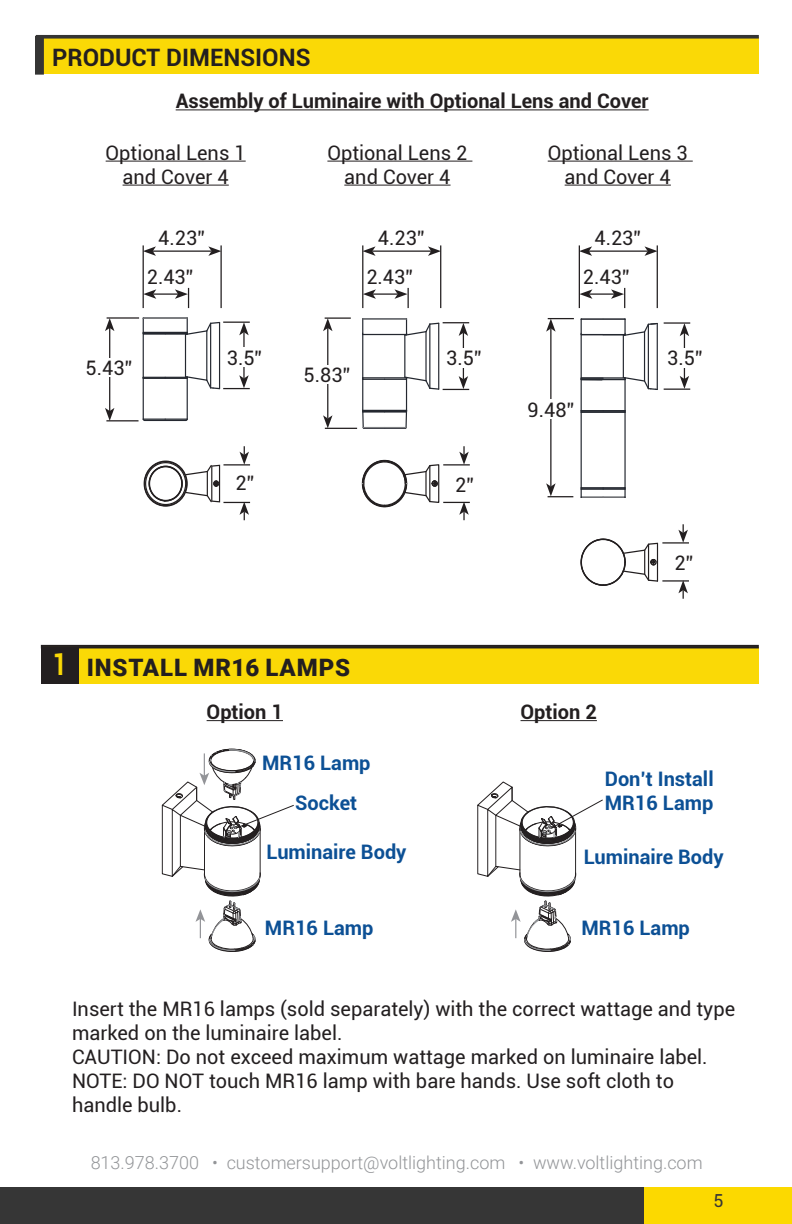
<style>
.page{position:relative;width:792px;height:1224px;background:#fff}
.page>*{position:absolute;margin:0;border:0;box-sizing:border-box;transform-origin:0 0}
.spec_numbers{font:700 30px "Roboto";color:#fad906;scale:.84 1}
.Safety_Heading{font:700 24px "Roboto";color:#231f20}
.t1{font:900 24px "Roboto";letter-spacing:.035em;color:#231f20}
.t2{font:20px/24px "Roboto";color:#231f20;text-align:center}
.t3{font:700 20px/24px "Roboto";color:#0c5095}
.t4{font:700 20px "Roboto";color:#231f20}
.copyright{font:300 18px "Roboto";color:#939598}
.t5{font:18px "Roboto";color:#363636}
</style>
<div class="page">
<div style="left:1px;top:1188px;width:644px;height:36px;background:#363636"></div>
<div style="left:645px;top:1188px;width:147px;height:36px;background:#fcd900"></div>
<div style="left:39px;top:37px;width:720px;height:37px;background:#fad906"></div>
<div style="left:35px;top:36px;width:9px;height:39px;background:#353534;border:2px solid #353534"></div>
<div style="left:36px;top:35px;width:723px;height:4px;border:2px solid #353534"></div>
<hr style="left:176px;top:109px;width:473px;height:1px;background:#231f20">
<svg style="left:580px;top:538px;width:79px;height:48px"></svg>
<hr style="left:143px;top:378px;width:1px;height:41px;background:#242830">
<hr style="left:187px;top:378px;width:1px;height:41px;background:#242830">
<hr style="left:143px;top:334px;width:1px;height:43px;background:#242830">
<svg style="left:142px;top:418px;width:46px;height:4px"></svg>
<hr style="left:145px;top:420px;width:41px;height:1px;background:#242830">
<hr style="left:206px;top:331px;width:1px;height:49px;background:#242830">
<hr style="left:210px;top:323px;width:1px;height:65px;background:#242830">
<hr style="left:185px;top:334px;width:1px;height:43px;background:#242830">
<hr style="left:219px;top:323px;width:1px;height:66px;background:#242830">
<hr style="left:362px;top:335px;width:1px;height:43px;background:#242830">
<hr style="left:406px;top:379px;width:1px;height:31px;background:#242830">
<hr style="left:362px;top:379px;width:1px;height:31px;background:#242830">
<svg style="left:362px;top:318px;width:3px;height:18px"></svg>
<hr style="left:363px;top:334px;width:44px;height:1px;background:#242830">
<hr style="left:425px;top:332px;width:2px;height:49px;background:#242830">
<hr style="left:429px;top:324px;width:1px;height:64px;background:#242830">
<hr style="left:404px;top:335px;width:1px;height:42px;background:#242830">
<hr style="left:438px;top:323px;width:1px;height:66px;background:#242830">
<hr style="left:363px;top:318px;width:44px;height:2px;background:#7f8083">
<svg style="left:362px;top:409px;width:46px;height:20px"></svg>
<hr style="left:644px;top:332px;width:1px;height:49px;background:#242830">
<hr style="left:648px;top:324px;width:1px;height:65px;background:#242830">
<hr style="left:623px;top:335px;width:1px;height:42px;background:#242830">
<hr style="left:657px;top:324px;width:1px;height:65px;background:#242830">
<hr style="left:581px;top:380px;width:1px;height:31px;background:#242830">
<hr style="left:624px;top:380px;width:2px;height:31px;background:#242830">
<hr style="left:581px;top:335px;width:1px;height:43px;background:#242830">
<hr style="left:624px;top:412px;width:2px;height:76px;background:#242830">
<hr style="left:581px;top:412px;width:1px;height:76px;background:#242830">
<svg style="left:580px;top:487px;width:46px;height:11px"></svg>
<svg style="left:580px;top:409px;width:46px;height:4px"></svg>
<hr style="left:581px;top:410px;width:44px;height:1px;background:#242830">
<svg style="left:580px;top:318px;width:78px;height:19px"></svg>
<hr style="left:207px;top:720px;width:76px;height:1px;background:#231f20">
<hr style="left:521px;top:720px;width:76px;height:1px;background:#231f20">
<hr style="left:106px;top:161px;width:140px;height:1px;background:#231f20">
<hr style="left:123px;top:185px;width:106px;height:1px;background:#231f20">
<hr style="left:327px;top:161px;width:145px;height:1px;background:#231f20">
<hr style="left:344px;top:185px;width:107px;height:1px;background:#231f20">
<hr style="left:548px;top:161px;width:145px;height:1px;background:#231f20">
<hr style="left:565px;top:185px;width:106px;height:1px;background:#231f20">
<hr style="left:243px;top:332px;width:2px;height:46px;background:#231f20">
<hr style="left:463px;top:333px;width:1px;height:46px;background:#231f20">
<hr style="left:684px;top:333px;width:1px;height:46px;background:#231f20">
<svg style="left:680px;top:324px;width:9px;height:12px"></svg>
<svg style="left:678px;top:582px;width:10px;height:17px"></svg>
<svg style="left:678px;top:524px;width:10px;height:18px"></svg>
<hr style="left:109px;top:328px;width:1px;height:83px;background:#231f20">
<svg style="left:105px;top:408px;width:9px;height:12px"></svg>
<svg style="left:105px;top:318px;width:9px;height:13px"></svg>
<hr style="left:327px;top:328px;width:1px;height:90px;background:#231f20">
<svg style="left:323px;top:415px;width:10px;height:13px"></svg>
<svg style="left:323px;top:318px;width:10px;height:13px"></svg>
<hr style="left:550px;top:329px;width:2px;height:157px;background:#231f20">
<hr style="left:589px;top:251px;width:59px;height:1px;background:#231f20">
<svg style="left:580px;top:246px;width:12px;height:10px"></svg>
<svg style="left:645px;top:246px;width:12px;height:10px"></svg>
<hr style="left:372px;top:251px;width:59px;height:1px;background:#231f20">
<svg style="left:363px;top:246px;width:13px;height:10px"></svg>
<svg style="left:428px;top:246px;width:12px;height:10px"></svg>
<hr style="left:153px;top:251px;width:59px;height:1px;background:#231f20">
<svg style="left:144px;top:246px;width:12px;height:10px"></svg>
<svg style="left:208px;top:246px;width:12px;height:10px"></svg>
<hr style="left:589px;top:293px;width:25px;height:2px;background:#231f20">
<svg style="left:580px;top:289px;width:12px;height:10px"></svg>
<hr style="left:373px;top:293px;width:25px;height:2px;background:#231f20">
<svg style="left:363px;top:289px;width:13px;height:10px"></svg>
<hr style="left:153px;top:293px;width:25px;height:2px;background:#231f20">
<svg style="left:144px;top:289px;width:12px;height:10px"></svg>
<hr style="left:657px;top:245px;width:1px;height:63px;background:#231f20">
<hr style="left:440px;top:245px;width:1px;height:63px;background:#231f20">
<hr style="left:220px;top:245px;width:2px;height:63px;background:#231f20">
<hr style="left:579px;top:245px;width:1px;height:63px;background:#231f20">
<hr style="left:362px;top:245px;width:1px;height:63px;background:#231f20">
<hr style="left:143px;top:245px;width:1px;height:63px;background:#231f20">
<svg style="left:611px;top:288px;width:14px;height:20px"></svg>
<svg style="left:394px;top:288px;width:15px;height:20px"></svg>
<svg style="left:175px;top:288px;width:14px;height:20px"></svg>
<hr style="left:106px;top:420px;width:33px;height:1px;background:#231f20">
<hr style="left:325px;top:428px;width:32px;height:1px;background:#231f20">
<svg style="left:546px;top:483px;width:27px;height:14px"></svg>
<svg style="left:142px;top:317px;width:108px;height:19px"></svg>
<svg style="left:403px;top:318px;width:66px;height:19px"></svg>
<hr style="left:664px;top:322px;width:26px;height:2px;background:#231f20">
<hr style="left:662px;top:542px;width:27px;height:2px;background:#231f20">
<svg style="left:142px;top:375px;width:108px;height:15px"></svg>
<svg style="left:362px;top:376px;width:107px;height:14px"></svg>
<svg style="left:580px;top:376px;width:110px;height:15px"></svg>
<svg style="left:144px;top:446px;width:106px;height:74px"></svg>
<svg style="left:361px;top:446px;width:109px;height:74px"></svg>
<hr style="left:662px;top:580px;width:27px;height:2px;background:#231f20">
<hr style="left:107px;top:317px;width:32px;height:2px;background:#231f20">
<hr style="left:325px;top:317px;width:26px;height:2px;background:#231f20">
<svg style="left:546px;top:318px;width:28px;height:14px"></svg>
<div style="left:224px;top:347px;width:41px;height:20px;background:#fff"></div>
<div style="left:443px;top:348px;width:41px;height:20px;background:#fff"></div>
<div style="left:664px;top:348px;width:42px;height:20px;background:#fff"></div>
<div style="left:224px;top:473px;width:41px;height:20px;background:#fff"></div>
<div style="left:444px;top:474px;width:41px;height:20px;background:#fff"></div>
<div style="left:80px;top:358px;width:58px;height:19px;background:#fff"></div>
<div style="left:303px;top:366px;width:48px;height:18px;background:#fff"></div>
<div style="left:527px;top:399px;width:48px;height:20px;background:#fff"></div>
<div style="left:48px;top:647px;width:711px;height:37px;background:#fad906"></div>
<div style="left:41px;top:647px;width:37px;height:37px;background:#231f20"></div>
<div style="left:41px;top:645px;width:718px;height:3px;border:2px solid #231f20"></div>
<svg style="left:161px;top:748px;width:133px;height:204px"></svg>
<svg style="left:477px;top:781px;width:126px;height:171px"></svg>
<p class="Safety_Heading" style="left:52px;top:41px;width:260px">PRODUCT DIMENSIONS</p>
<p class="t4" style="left:176px;top:87px;width:474px">Assembly of Luminaire with Optional Lens and Cover</p>
<p class="t2" style="left:106px;top:140px;width:142px">Optional Lens 1</p>
<p class="t2" style="left:123px;top:164px;width:108px">and Cover 4</p>
<p class="t2" style="left:327px;top:140px;width:142px">Optional Lens 2 and Cover 4</p>
<p class="t2" style="left:548px;top:140px;width:142px">Optional Lens 3 and Cover 4</p>
<p class="t2" style="left:158px;top:225px;width:48px">4.23”</p>
<p class="t2" style="left:378px;top:225px;width:48px">4.23”</p>
<p class="t2" style="left:594px;top:225px;width:48px">4.23”</p>
<p class="t2" style="left:147px;top:265px;width:48px">2.43”</p>
<p class="t2" style="left:366px;top:265px;width:48px">2.43”</p>
<p class="t2" style="left:583px;top:265px;width:48px">2.43”</p>
<p class="t2" style="left:227px;top:345px;width:37px">3.5”</p>
<p class="t2" style="left:446px;top:345px;width:37px">3.5”</p>
<p class="t2" style="left:667px;top:346px;width:37px">3.5”</p>
<p class="t2" style="left:86px;top:355px;width:48px">5.43”</p>
<p class="t2" style="left:304px;top:362px;width:48px">5.83”</p>
<p class="t2" style="left:236px;top:471px;width:20px">2”</p>
<p class="t2" style="left:455px;top:472px;width:20px">2”</p>
<p class="t2" style="left:528px;top:397px;width:48px">9.48”</p>
<p class="spec_numbers" style="left:53px;top:643px;width:19px">1</p>
<p class="t1" style="left:87px;top:650px;width:265px">INSTALL MR16 LAMPS</p>
<p class="t4" style="left:207px;top:698px;width:78px">Option 1</p>
<p class="t4" style="left:521px;top:698px;width:78px">Option 2</p>
<p class="t2" style="left:674px;top:550px;width:20px">2”</p>
<p class="t3" style="left:262px;top:750px;width:110px">MR16 Lamp</p>
<p class="t3" style="left:295px;top:790px;width:63px">Socket</p>
<p class="t3" style="left:266px;top:839px;width:142px">Luminaire Body</p>
<p class="t3" style="left:584px;top:844px;width:142px">Luminaire Body</p>
<p class="t3" style="left:605px;top:766px;width:110px">Don’t Install<br>MR16 Lamp</p>
<p class="t3" style="left:265px;top:916px;width:110px">MR16 Lamp</p>
<p class="t3" style="left:581px;top:916px;width:110px">MR16 Lamp</p>
<p class="t2" style="left:72px;top:996px;width:665px;text-align:left">Insert the MR16 lamps (sold separately) with the correct wattage and type marked on the luminaire label.</p>
<p class="t2" style="left:72px;top:1044px;width:637px">CAUTION: Do not exceed maximum wattage marked on luminaire label.</p>
<p class="t2" style="left:72px;top:1068px;width:604px;text-align:left">NOTE: DO NOT touch MR16 lamp with bare hands. Use soft cloth to handle bulb.</p>
<p class="copyright" style="left:91px;top:1150px;width:613px">813.978.3700 • customersupport@voltlighting.com • www.voltlighting.com</p>
<p class="t5" style="left:713px;top:1188px;width:12px">5</p>
</div>
